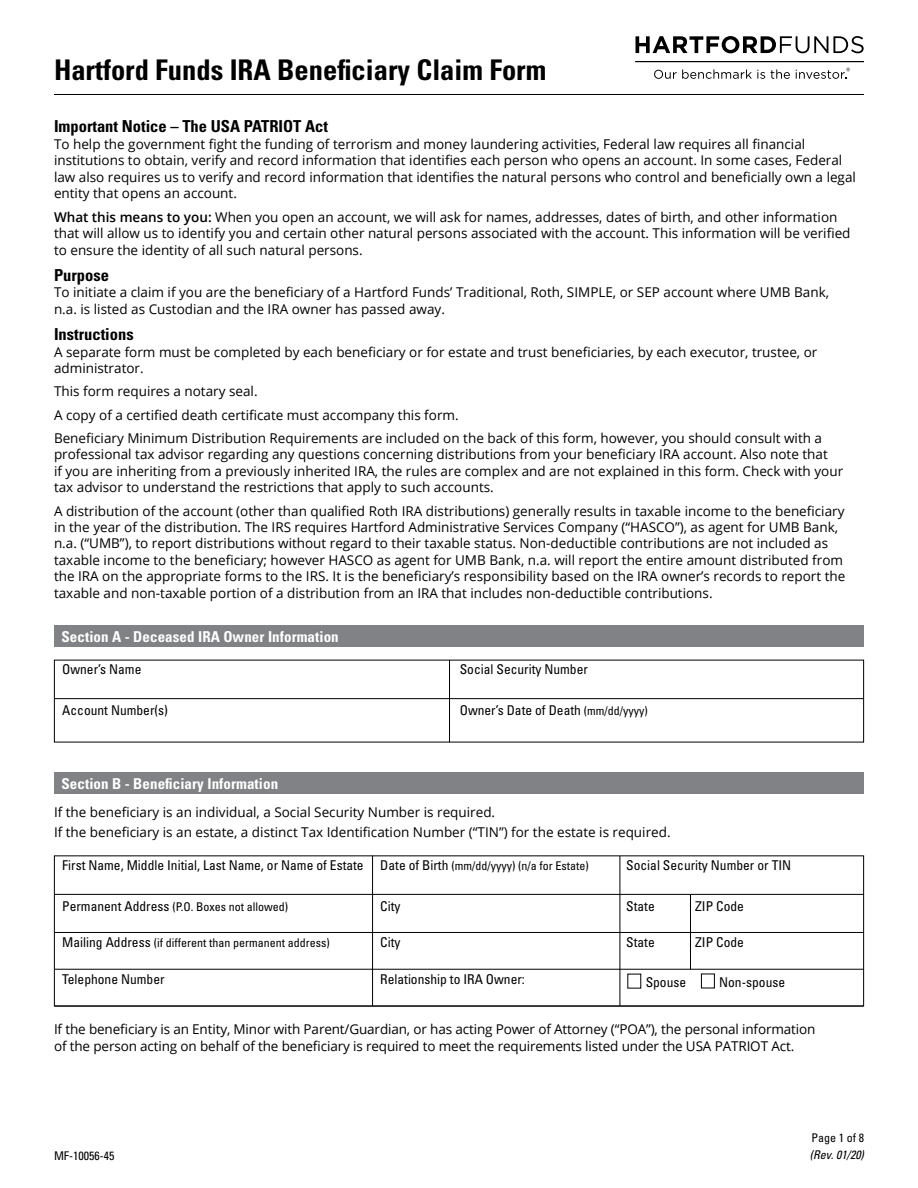
<style>
.page{position:relative;width:918px;height:1188px;background:#fff}
.page>*{position:absolute;margin:0;border:0;box-sizing:border-box;transform-origin:0 0}
.t1{font:700 condensed 28.5px "Univers";color:#000}
.t2{font:700 condensed 16.5px "Univers";color:#000}
.t3{font:700 condensed 15px "Univers";letter-spacing:.005em;color:#fff}
.t4{font:13.5px/16.5px "Open Sans";color:#000}
.t5{font:condensed 13.5px "Univers";color:#000}
.t6{font:condensed 12px "Univers";color:#000}
.t7{font:italic condensed 12px "Univers";color:#000}
.s1{font-weight:600}
.s2{font-size:12px}
.s3{font-size:13.5px}
</style>
<div class="page">
<div style="left:54px;top:625px;width:810px;height:22px;background:#808285"></div>
<hr style="left:55px;top:698px;width:808px;height:1px;background:#000">
<hr style="left:449px;top:660px;width:1px;height:82px;background:#000">
<div style="left:54px;top:772px;width:810px;height:22px;background:#808285"></div>
<hr style="left:55px;top:894px;width:808px;height:1px;background:#000">
<hr style="left:55px;top:932px;width:808px;height:1px;background:#000">
<hr style="left:55px;top:969px;width:808px;height:1px;background:#000">
<hr style="left:55px;top:1006px;width:808px;height:1px;background:#000">
<hr style="left:372px;top:856px;width:1px;height:150px;background:#000">
<hr style="left:690px;top:895px;width:1px;height:74px;background:#000">
<hr style="left:620px;top:856px;width:1px;height:150px;background:#000">
<hr style="left:54px;top:94px;width:810px;height:1px;background:#000">
<svg style="left:636px;top:36px;width:228px;height:17px"></svg>
<hr style="left:635px;top:61px;width:229px;height:1px;background:#000">
<svg style="left:654px;top:70px;width:136px;height:9px"></svg>
<svg style="left:796px;top:68px;width:54px;height:11px"></svg>
<div style="left:701px;top:974px;width:14px;height:14px;border:1px solid #000"></div>
<h1 class="t1" style="left:54px;top:52px;width:494px">Hartford Funds IRA Beneficiary Claim Form</h1>
<p class="t2" style="left:54px;top:116px;width:276px">Important Notice – The USA PATRIOT Act</p>
<p class="t4" style="left:54px;top:135px;width:803px">To help the government fight the funding of terrorism and money laundering activities, Federal law requires all financial institutions to obtain, verify and record information that identifies each person who opens an account. In some cases, Federal law also requires us to verify and record information that identifies the natural persons who control and beneficially own a legal entity that opens an account.</p>
<p class="t4" style="left:54px;top:208px;width:798px"><span class="s1">What this means to you:</span> When you open an account, we will ask for names, addresses, dates of birth, and other information that will allow us to identify you and certain other natural persons associated with the account. This information will be verified to ensure the identity of all such natural persons.</p>
<p class="t2" style="left:54px;top:265px;width:56px">Purpose</p>
<p class="t4" style="left:54px;top:284px;width:777px">To initiate a claim if you are the beneficiary of a Hartford Funds’ Traditional, Roth, SIMPLE, or SEP account where UMB Bank, n.a. is listed as Custodian and the IRA owner has passed away.</p>
<p class="t2" style="left:54px;top:324px;width:81px">Instructions</p>
<p class="t4" style="left:54px;top:343px;width:765px">A separate form must be completed by each beneficiary or for estate and trust beneficiaries, by each executor, trustee, or administrator.</p>
<p class="t4" style="left:54px;top:379px;width:770px;line-height:23.2px">This form requires a notary seal.<br>A copy of a certified death certificate must accompany this form.<br>Beneficiary Minimum Distribution Requirements are included on the back of this form, however, you should consult with a</p>
<p class="t4" style="left:54px;top:446px;width:791px">professional tax advisor regarding any questions concerning distributions from your beneficiary IRA account. Also note that<br>if you are inheriting from a previously inherited IRA, the rules are complex and are not explained in this form. Check with your tax advisor to understand the restrictions that apply to such accounts.</p>
<p class="t4" style="left:54px;top:502px;width:793px">A distribution of the account (other than qualified Roth IRA distributions) generally results in taxable income to the beneficiary in the year of the distribution. The IRS requires Hartford Administrative Services Company (“HASCO”), as agent for UMB Bank, n.a. (“UMB”), to report distributions without regard to their taxable status. Non-deductible contributions are not included as taxable income to the beneficiary; however HASCO as agent for UMB Bank, n.a. will report the entire amount distributed from the IRA on the appropriate forms to the IRS. It is the beneficiary’s responsibility based on the IRA owner’s records to report the taxable and non-taxable portion of a distribution from an IRA that includes non-deductible contributions.</p>
<p class="t3" style="left:62px;top:627px;width:279px">Section A - Deceased IRA Owner Information</p>
<p class="t5" style="left:62px;top:661px;width:81px">Owner’s Name</p>
<p class="t5" style="left:460px;top:661px;width:130px">Social Security Number</p>
<p class="t5" style="left:62px;top:701px;width:107px">Account Number(s)</p>
<p class="t5" style="left:460px;top:701px;width:190px">Owner’s Date of Death <span class="s2">(mm/dd/yyyy)</span></p>
<p class="t3" style="left:62px;top:774px;width:218px">Section B - Beneficiary Information</p>
<p class="t4" style="left:54px;top:802px;width:618px;line-height:19.8px">If the beneficiary is an individual, a Social Security Number is required.<br>If the beneficiary is an estate, a distinct Tax Identification Number (“TIN”) for the estate is required.</p>
<p class="t5" style="left:62px;top:857px;width:528px">First Name, Middle Initial, Last Name, or Name of Estate Date of Birth <span class="s2">(mm/dd/yyyy) (n/a for Estate)</span></p>
<p class="t5" style="left:626px;top:857px;width:166px">Social Security Number or TIN</p>
<p class="t6" style="left:62px;top:899px;width:227px"><span class="s3">Permanent Address</span> (P.O. Boxes not allowed)</p>
<p class="t5" style="left:380px;top:897px;width:22px">City</p>
<p class="t5" style="left:626px;top:897px;width:30px">State</p>
<p class="t5" style="left:695px;top:897px;width:50px">ZIP Code</p>
<p class="t6" style="left:62px;top:935px;width:269px"><span class="s3">Mailing Address</span> (if different than permanent address)</p>
<p class="t5" style="left:380px;top:934px;width:22px">City</p>
<p class="t5" style="left:626px;top:934px;width:30px">State</p>
<p class="t5" style="left:695px;top:934px;width:50px">ZIP Code</p>
<p class="t5" style="left:62px;top:971px;width:104px">Telephone Number</p>
<p class="t5" style="left:380px;top:971px;width:146px">Relationship to IRA Owner:</p>
<p class="t5" style="left:646px;top:974px;width:42px">Spouse</p>
<p class="t5" style="left:719px;top:974px;width:67px">Non-spouse</p>
<p class="t4" style="left:54px;top:1021px;width:763px">If the beneficiary is an Entity, Minor with Parent/Guardian, or has acting Power of Attorney (“POA”), the personal information of the person acting on behalf of the beneficiary is required to meet the requirements listed under the USA PATRIOT Act.</p>
<p class="t6" style="left:811px;top:1130px;width:54px">Page 1 of 8</p>
<p class="t6" style="left:54px;top:1148px;width:62px">MF-10056-45</p>
<p class="t7" style="left:810px;top:1147px;width:56px">(Rev. 01/20)</p>
</div>
